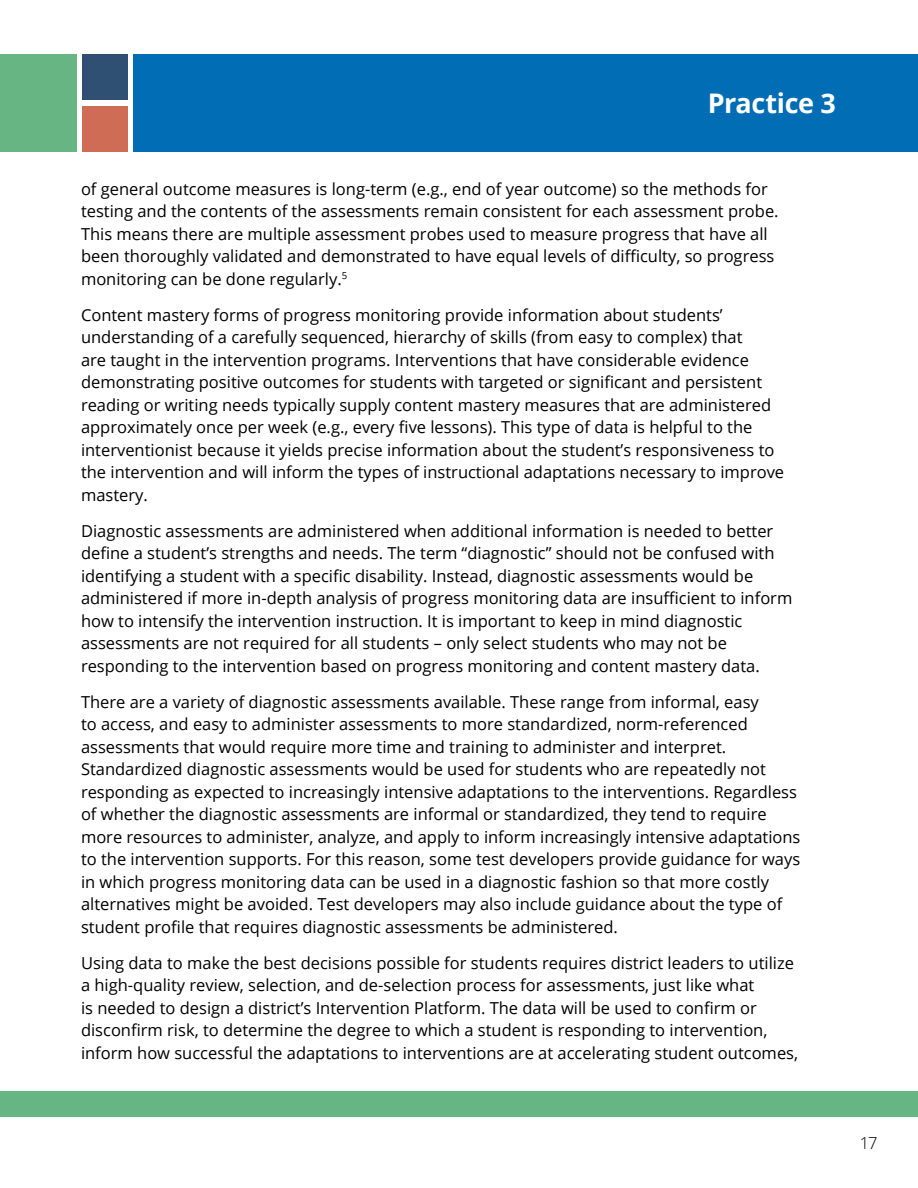
<style>
.page{position:relative;width:918px;height:1188px;background:#fff}
.page>*{position:absolute;margin:0;border:0;box-sizing:border-box;transform-origin:0 0}
.t1{font:700 27px "Open Sans";letter-spacing:-.015em;color:#fff}
.Body_Text{font:16.5px/22.5px "Open Sans";color:#000}
.t2{font:300 16.5px "Open Sans";color:#000}
</style>
<div class="page">
<div style="left:0;top:1092px;width:918px;height:25px;background:#67b583"></div>
<div style="left:0;top:54px;width:76px;height:97px;background:#67b583"></div>
<div style="left:133px;top:54px;width:785px;height:97px;background:#006db5"></div>
<div style="left:82px;top:106px;width:45px;height:45px;background:#ce6c55"></div>
<div style="left:82px;top:54px;width:45px;height:45px;background:#2f5072"></div>
<h1 class="t1" style="left:708px;top:84px;width:130px">Practice 3</h1>
<p class="Body_Text" style="left:81px;top:177px;width:699px">of general outcome measures is long-term (e.g., end of year outcome) so the methods for testing and the contents of the assessments remain consistent for each assessment probe.<br>This means there are multiple assessment probes used to measure progress that have all been thoroughly validated and demonstrated to have equal levels of difficulty, so progress monitoring can be done regularly.<sup>5</sup></p>
<p class="Body_Text" style="left:81px;top:303px;width:705px">Content mastery forms of progress monitoring provide information about students’ understanding of a carefully sequenced, hierarchy of skills (from easy to complex) that<br>are taught in the intervention programs. Interventions that have considerable evidence demonstrating positive outcomes for students with targeted or significant and persistent reading or writing needs typically supply content mastery measures that are administered approximately once per week (e.g., every five lessons). This type of data is helpful to the interventionist because it yields precise information about the student’s responsiveness to the intervention and will inform the types of instructional adaptations necessary to improve mastery.</p>
<p class="Body_Text" style="left:81px;top:519px;width:713px">Diagnostic assessments are administered when additional information is needed to better define a student’s strengths and needs. The term “diagnostic” should not be confused with identifying a student with a specific disability. Instead, diagnostic assessments would be administered if more in-depth analysis of progress monitoring data are insufficient to inform how to intensify the intervention instruction. It is important to keep in mind diagnostic assessments are not required for all students – only select students who may not be responding to the intervention based on progress monitoring and content mastery data.</p>
<p class="Body_Text" style="left:81px;top:690px;width:721px">There are a variety of diagnostic assessments available. These range from informal, easy<br>to access, and easy to administer assessments to more standardized, norm-referenced assessments that would require more time and training to administer and interpret.<br>Standardized diagnostic assessments would be used for students who are repeatedly not responding as expected to increasingly intensive adaptations to the interventions. Regardless of whether the diagnostic assessments are informal or standardized, they tend to require more resources to administer, analyze, and apply to inform increasingly intensive adaptations to the intervention supports. For this reason, some test developers provide guidance for ways in which progress monitoring data can be used in a diagnostic fashion so that more costly alternatives might be avoided. Test developers may also include guidance about the type of student profile that requires diagnostic assessments be administered.</p>
<p class="Body_Text" style="left:81px;top:951px;width:719px">Using data to make the best decisions possible for students requires district leaders to utilize a high-quality review, selection, and de-selection process for assessments, just like what<br>is needed to design a district’s Intervention Platform. The data will be used to confirm or disconfirm risk, to determine the degree to which a student is responding to intervention, inform how successful the adaptations to interventions are at accelerating student outcomes,</p>
<p class="t2" style="left:860px;top:1132px;width:19px">17</p>
</div>
